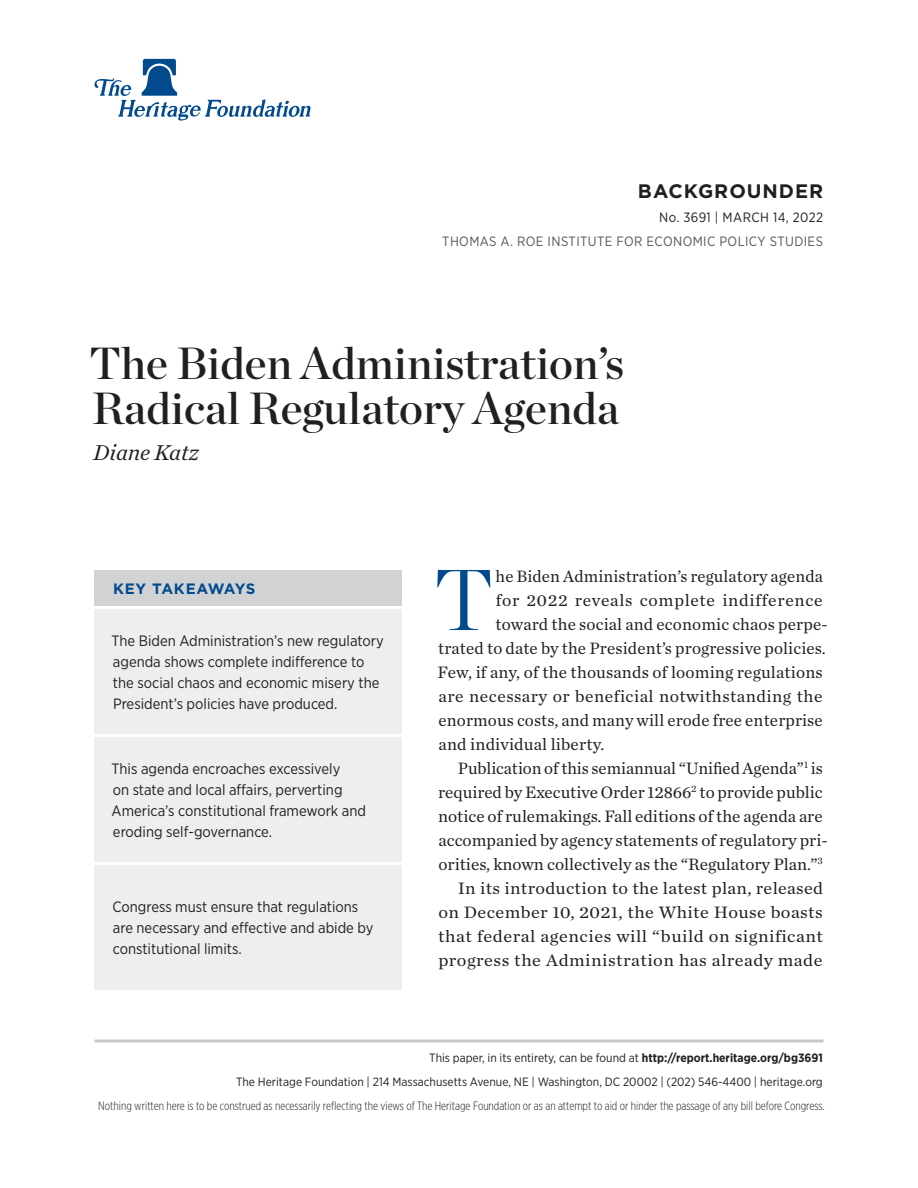
<style>
.page{position:relative;width:918px;height:1188px;background:#fff}
.page>*{position:absolute;margin:0;border:0;box-sizing:border-box;transform-origin:0 0}
.Body_Text___DROP_CAP{font:300 86.1px "Chronicle Display";color:#004a8d}
.Paper_Title{font:45px/45px "Chronicle Display Semi";color:#231f20}
.Byline{font:italic 22.5px "Chronicle Text G1";color:#231f20}
.t1{font:700 19.5px "Gotham";letter-spacing:.05em;color:#231f20}
.Body_Text___DROP_CAP-2{font:17.25px "Chronicle Text G1";letter-spacing:.01em;color:#231f20}
.Body_Text{font:17.25px/24px "Chronicle Text G1";color:#231f20}
.Body_Text-2{font:17.25px/24px "Chronicle Text G1";color:#231f20;text-align:justify;scale:1.05 1}
.Body_Text___DROP_CAP-3{font:17.25px "Chronicle Text G1";letter-spacing:.04em;color:#231f20}
.Key_Takeaways{font:15px/21px "Gotham Narrow";color:#231f20}
.Key_Takeaways___HEAD{font:700 15px "Gotham";letter-spacing:.03em;color:#004a8d}
.t2{font:13.5px "Gotham Narrow";letter-spacing:.03em;color:#57585a}
.t3{font:13.5px "Gotham Narrow";letter-spacing:.03em;color:#231f20}
.t4{font:12px/24px "Gotham Narrow";color:#231f20;text-align:right}
.t5{font:300 12px "Gotham X Narrow";color:#231f20}
.s1{font-weight:700}
</style>
<div class="page">
<hr style="left:94px;top:1040px;width:730px;height:2px;background:#c7c8ca">
<svg style="left:94px;top:59px;width:216px;height:62px"></svg>
<div style="left:94px;top:609px;width:308px;height:125px;background:#eeeeef"></div>
<div style="left:94px;top:570px;width:308px;height:36px;background:#d1d2d4"></div>
<div style="left:94px;top:737px;width:308px;height:125px;background:#eeeeef"></div>
<div style="left:94px;top:865px;width:308px;height:125px;background:#eeeeef"></div>
<h3 class="t1" style="left:638px;top:178px;width:187px">BACKGROUNDER</h3>
<p class="t3" style="left:659px;top:209px;width:166px">No. 3691 | March 14, 2022</p>
<p class="t2" style="left:442px;top:233px;width:382px">THOMAS A. ROE INSTITUTE FOR ECONOMIC POLICY STUDIES</p>
<p class="Paper_Title" style="left:90px;top:338px;width:536px">The Biden Administration’s<br>Radical Regulatory Agenda</p>
<p class="Byline" style="left:93px;top:436px;width:107px">Diane Katz</p>
<p class="Key_Takeaways___HEAD" style="left:113px;top:579px;width:144px">KEY TAKEAWAYS</p>
<p class="Key_Takeaways" style="left:112px;top:630px;width:274px">The Biden Administration’s new regulatory agenda shows complete indifference to the social chaos and economic misery the President’s policies have produced.</p>
<p class="Key_Takeaways" style="left:112px;top:758px;width:256px">This agenda encroaches excessively<br>on state and local affairs, perverting America’s constitutional framework and eroding self-governance.</p>
<p class="Key_Takeaways" style="left:112px;top:896px;width:263px">Congress must ensure that regulations are necessary and effective and abide by constitutional limits.</p>
<p class="Body_Text___DROP_CAP" style="left:434px;top:534px;width:60px">T</p>
<p class="Body_Text___DROP_CAP-2" style="left:496px;top:563px;width:329px">he Biden Administration’s regulatory agenda</p>
<p class="Body_Text___DROP_CAP-3" style="left:496px;top:587px;width:329px">for 2022 reveals complete indifference</p>
<p class="Body_Text___DROP_CAP-2" style="left:495px;top:611px;width:334px">toward the social and economic chaos perpe-</p>
<p class="Body_Text___DROP_CAP-2" style="left:438px;top:635px;width:389px">trated to date by the President’s progressive policies.</p>
<p class="Body_Text___DROP_CAP-2" style="left:438px;top:659px;width:387px">Few, if any, of the thousands of looming regulations</p>
<p class="Body_Text___DROP_CAP-2" style="left:439px;top:683px;width:385px">are necessary or beneficial notwithstanding the</p>
<p class="Body_Text___DROP_CAP-2" style="left:438px;top:707px;width:386px">enormous costs, and many will erode free enterprise</p>
<p class="Body_Text___DROP_CAP-2" style="left:439px;top:731px;width:167px">and individual liberty.</p>
<p class="Body_Text" style="left:438px;top:755px;width:391px;text-indent:20px">Publication of this semiannual “Unified Agenda”<sup>1</sup> is required by Executive Order 12866<sup>2</sup> to provide public notice of rulemakings. Fall editions of the agenda are accompanied by agency statements of regulatory pri&shy;orities, known collectively as the “Regulatory Plan.”<sup>3</sup></p>
<p class="Body_Text-2" style="left:438px;top:875px;width:368px;text-indent:20px">In its introduction to the latest plan, released on December 10, 2021, the White House boasts that federal agencies will “build on significant progress the Administration has already made</p>
<p class="t4" style="left:236px;top:1046px;width:588px">This paper, in its entirety, can be found at <span class="s1">http://report.heritage.org/bg3691<br></span>The Heritage Foundation | 214 Massachusetts Avenue, NE | Washington, DC 20002 | (202) 546-4400 | heritage.org</p>
<p class="t5" style="left:98px;top:1099px;width:728px">Nothing written here is to be construed as necessarily reflecting the views of The Heritage Foundation or as an attempt to aid or hinder the passage of any bill before Congress.</p>
</div>
